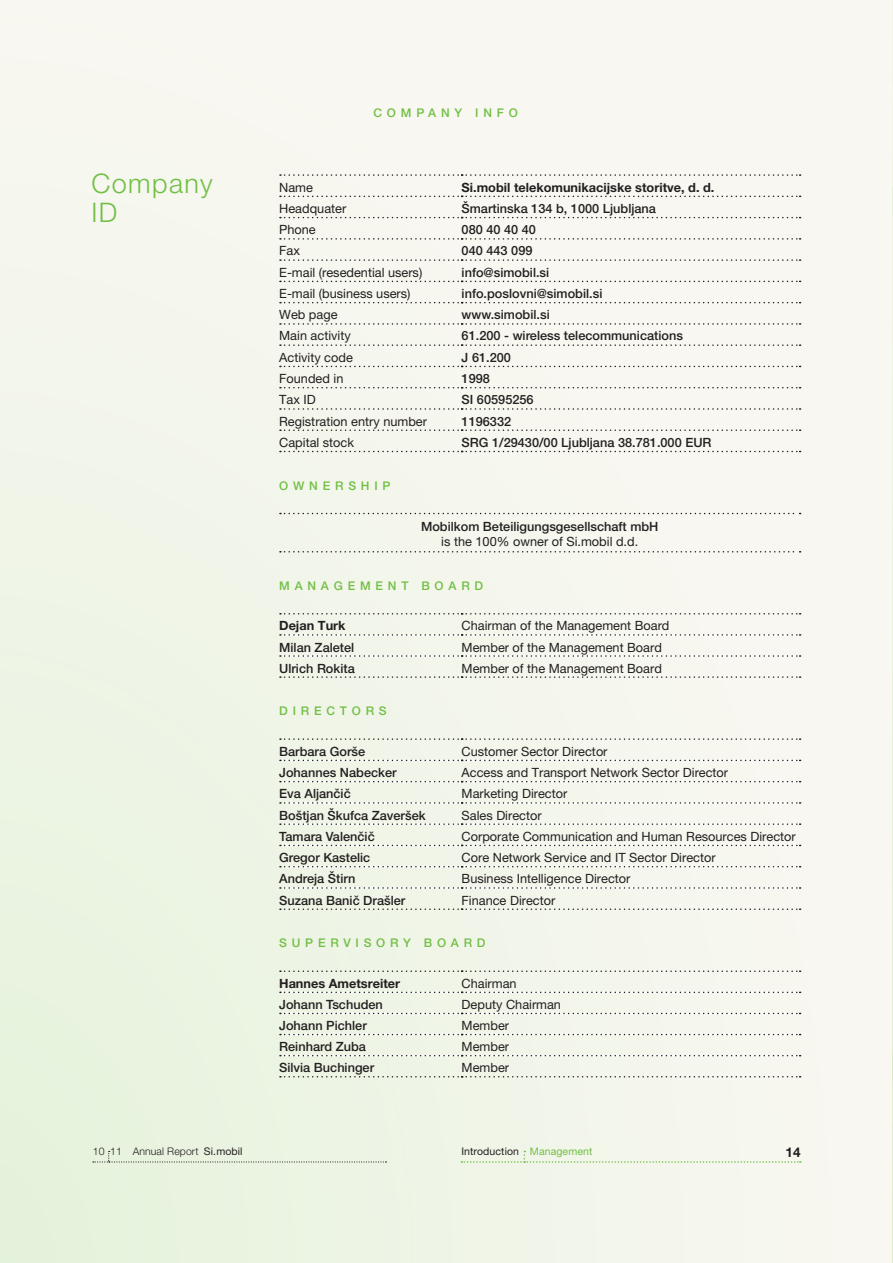
<style>
.page{position:relative;width:893px;height:1263px;background:#fff}
.page>*{position:absolute;margin:0;border:0;box-sizing:border-box;transform-origin:0 0}
.t1{font:300 27px/28.5px "Helvetica Neue LT Pro";letter-spacing:.05em;color:#71bf44}
.t2{font:700 13.5px "Helvetica Neue LT Pro";color:#231f20}
.t3{font:12.75px "Helvetica Neue LT Pro";color:#231f20}
.t4{font:500 12.75px "Helvetica Neue LT Pro";color:#231f20}
.t5{font:700 12.75px "Helvetica Neue LT Pro";color:#231f20}
.t6{font:500 12px "Helvetica Neue LT Pro";letter-spacing:.4em;color:#71bf44}
.t7{font:300 10.5px "Helvetica Neue LT Pro";letter-spacing:.01em;color:#231f20}
.t8{font:10.5px "Helvetica Neue LT Pro";letter-spacing:.01em;color:#231f20}
.s1{font-weight:400}
.s2{color:#71bf44}
</style>
<div class="page">
<div style="left:0;top:0;width:892px;height:1263px;background:linear-gradient(to right,#eef4e5,#f9f7f2)"></div>
<svg style="left:93px;top:1151px;width:293px;height:11px;background:#e6eedc"></svg>
<svg style="left:280px;top:174px;width:521px;height:2px"></svg>
<svg style="left:280px;top:196px;width:521px;height:1px"></svg>
<svg style="left:280px;top:217px;width:521px;height:1px"></svg>
<svg style="left:280px;top:238px;width:521px;height:2px"></svg>
<svg style="left:280px;top:259px;width:521px;height:2px"></svg>
<svg style="left:280px;top:281px;width:521px;height:1px"></svg>
<svg style="left:280px;top:302px;width:521px;height:1px"></svg>
<svg style="left:280px;top:323px;width:521px;height:2px"></svg>
<svg style="left:280px;top:344px;width:521px;height:2px"></svg>
<svg style="left:280px;top:366px;width:521px;height:1px"></svg>
<svg style="left:280px;top:387px;width:521px;height:1px"></svg>
<svg style="left:280px;top:408px;width:521px;height:2px"></svg>
<svg style="left:280px;top:429px;width:521px;height:2px"></svg>
<svg style="left:280px;top:451px;width:521px;height:1px"></svg>
<svg style="left:280px;top:513px;width:521px;height:1px"></svg>
<svg style="left:280px;top:551px;width:521px;height:1px"></svg>
<svg style="left:280px;top:634px;width:521px;height:2px"></svg>
<svg style="left:280px;top:655px;width:521px;height:2px"></svg>
<svg style="left:280px;top:613px;width:521px;height:1px"></svg>
<svg style="left:280px;top:676px;width:521px;height:2px"></svg>
<svg style="left:280px;top:760px;width:521px;height:1px"></svg>
<svg style="left:280px;top:781px;width:521px;height:1px"></svg>
<svg style="left:280px;top:802px;width:521px;height:2px"></svg>
<svg style="left:280px;top:823px;width:521px;height:2px"></svg>
<svg style="left:280px;top:845px;width:521px;height:1px"></svg>
<svg style="left:280px;top:866px;width:521px;height:1px"></svg>
<svg style="left:280px;top:887px;width:521px;height:2px"></svg>
<svg style="left:280px;top:738px;width:521px;height:2px"></svg>
<svg style="left:280px;top:908px;width:521px;height:2px"></svg>
<svg style="left:280px;top:991px;width:521px;height:2px"></svg>
<svg style="left:280px;top:1013px;width:521px;height:1px"></svg>
<svg style="left:280px;top:1055px;width:521px;height:1px"></svg>
<svg style="left:280px;top:1034px;width:521px;height:1px"></svg>
<svg style="left:280px;top:970px;width:521px;height:2px"></svg>
<svg style="left:280px;top:1076px;width:521px;height:1px"></svg>
<svg style="left:461px;top:1151px;width:340px;height:12px;background:#edf3e3"></svg>
<img style="left:892px;top:0;width:1px;height:1263px">
<h1 class="t1" style="left:92px;top:169px;width:123px">Company<br>ID</h1>
<p class="t6" style="left:373px;top:106px;width:146px">COMPANY INFO</p>
<p class="t3" style="left:279px;top:180px;width:35px">Name</p>
<p class="t5" style="left:462px;top:179px;width:254px">Si.mobil telekomunikacijske storitve, d. d.</p>
<p class="t3" style="left:279px;top:201px;width:69px">Headquater</p>
<p class="t4" style="left:462px;top:201px;width:196px">Šmartinska 134 b, 1000 Ljubljana</p>
<p class="t3" style="left:279px;top:222px;width:38px">Phone</p>
<p class="t4" style="left:462px;top:222px;width:76px">080 40 40 40</p>
<p class="t3" style="left:279px;top:243px;width:22px">Fax</p>
<p class="t4" style="left:462px;top:243px;width:72px">040 443 099</p>
<p class="t3" style="left:279px;top:265px;width:145px">E-mail (resedential users)</p>
<p class="t4" style="left:462px;top:265px;width:89px">info@simobil.si</p>
<p class="t3" style="left:279px;top:286px;width:133px">E-mail (business users)</p>
<p class="t4" style="left:462px;top:286px;width:142px">info.poslovni@simobil.si</p>
<p class="t3" style="left:279px;top:307px;width:60px">Web page</p>
<p class="t4" style="left:462px;top:307px;width:90px">www.simobil.si</p>
<p class="t3" style="left:279px;top:328px;width:73px">Main activity</p>
<p class="t4" style="left:462px;top:328px;width:223px">61.200 - wireless telecommunications</p>
<p class="t3" style="left:279px;top:350px;width:75px">Activity code</p>
<p class="t4" style="left:462px;top:350px;width:51px">J 61.200</p>
<p class="t3" style="left:279px;top:371px;width:66px">Founded in</p>
<p class="t4" style="left:462px;top:371px;width:30px">1998</p>
<p class="t3" style="left:279px;top:392px;width:38px">Tax ID</p>
<p class="t4" style="left:462px;top:392px;width:74px">SI 60595256</p>
<p class="t3" style="left:279px;top:413px;width:149px">Registration entry number</p>
<p class="t4" style="left:462px;top:413px;width:51px">1196332</p>
<p class="t3" style="left:279px;top:435px;width:76px">Capital stock</p>
<p class="t4" style="left:462px;top:435px;width:251px">SRG 1/29430/00 Ljubljana 38.781.000 EUR</p>
<p class="t6" style="left:279px;top:478px;width:28px">O wnership</p>
<p class="t4" style="left:421px;top:519px;width:239px">Mobilkom Beteiligungsgesellschaft mbH</p>
<p class="t3" style="left:441px;top:534px;width:198px">is the 100% owner of Si.mobil d.d.</p>
<p class="t6" style="left:279px;top:579px;width:30px">M anagement</p>
<p class="t6" style="left:421px;top:579px;width:27px">B oard</p>
<p class="t5" style="left:279px;top:618px;width:68px">Dejan Turk</p>
<p class="t3" style="left:462px;top:618px;width:209px">Chairman of the Management Board</p>
<p class="t4" style="left:279px;top:639px;width:77px">Milan Zaletel</p>
<p class="t3" style="left:462px;top:639px;width:202px">Member of the Management Board</p>
<p class="t4" style="left:279px;top:660px;width:77px">Ulrich Rokita</p>
<p class="t3" style="left:462px;top:660px;width:202px">Member of the Management Board</p>
<p class="t6" style="left:279px;top:704px;width:27px">D irectors</p>
<p class="t4" style="left:279px;top:744px;width:87px">Barbara Gorše</p>
<p class="t3" style="left:462px;top:744px;width:147px">Customer Sector Director</p>
<p class="t4" style="left:279px;top:765px;width:119px">Johannes Nabecker</p>
<p class="t3" style="left:462px;top:765px;width:268px">Access and Transport Network Sector Director</p>
<p class="t4" style="left:279px;top:786px;width:73px">Eva Aljančič</p>
<p class="t3" style="left:462px;top:786px;width:107px">Marketing Director</p>
<p class="t4" style="left:279px;top:807px;width:148px">Boštjan Škufca Zaveršek</p>
<p class="t3" style="left:462px;top:807px;width:82px">Sales Director</p>
<p class="t4" style="left:279px;top:829px;width:97px">Tamara Valenčič</p>
<p class="t3" style="left:462px;top:829px;width:336px">Corporate Communication and Human Resources Director</p>
<p class="t4" style="left:279px;top:850px;width:93px">Gregor Kastelic</p>
<p class="t3" style="left:462px;top:850px;width:256px">Core Network Service and IT Sector Director</p>
<p class="t4" style="left:279px;top:871px;width:78px">Andreja Štirn</p>
<p class="t3" style="left:462px;top:871px;width:170px">Business Intelligence Director</p>
<p class="t4" style="left:279px;top:892px;width:128px">Suzana Banič Drašler</p>
<p class="t3" style="left:462px;top:892px;width:95px">Finance Director</p>
<p class="t6" style="left:279px;top:936px;width:26px">S upervisory</p>
<p class="t6" style="left:424px;top:936px;width:27px">B oard</p>
<p class="t5" style="left:279px;top:975px;width:122px">Hannes Ametsreiter</p>
<p class="t3" style="left:462px;top:976px;width:57px">Chairman</p>
<p class="t4" style="left:279px;top:997px;width:105px">Johann Tschuden</p>
<p class="t3" style="left:462px;top:997px;width:101px">Deputy Chairman</p>
<p class="t4" style="left:279px;top:1018px;width:89px">Johann Pichler</p>
<p class="t3" style="left:462px;top:1018px;width:49px">Member</p>
<p class="t4" style="left:279px;top:1039px;width:88px">Reinhard Zuba</p>
<p class="t3" style="left:462px;top:1039px;width:49px">Member</p>
<p class="t4" style="left:279px;top:1060px;width:96px">Silvia Buchinger</p>
<p class="t3" style="left:462px;top:1060px;width:49px">Member</p>
<p class="t7" style="left:93px;top:1144px;width:151px">10 11 Annual Report <span class="s1">Si.mobil</span></p>
<p class="t2" style="left:786px;top:1143px;width:17px">14</p>
<p class="t8" style="left:461px;top:1144px;width:133px">Introduction <span class="s2">Management</span></p>
</div>
